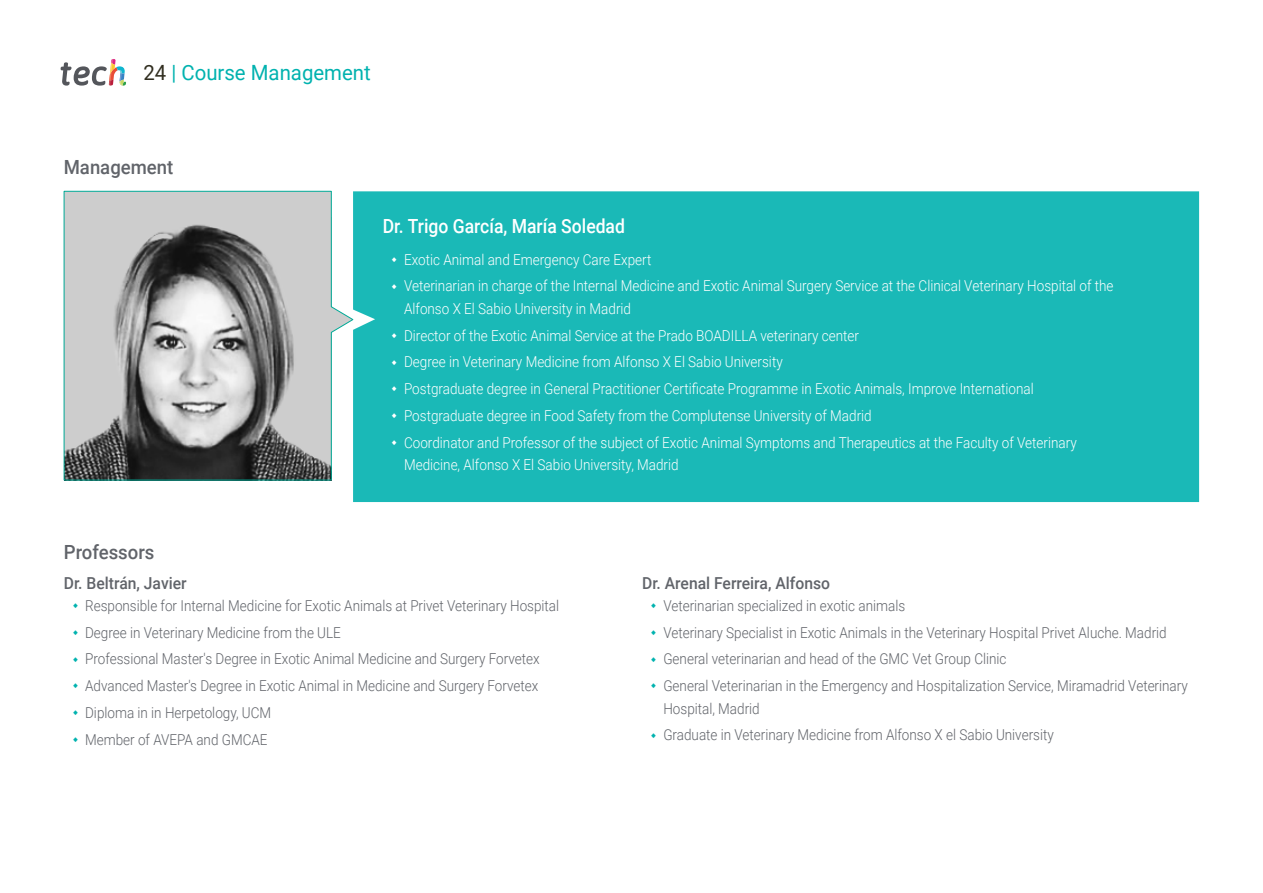
<style>
.page{position:relative;width:1263px;height:893px;background:#fff}
.page>*{position:absolute;margin:0;border:0;box-sizing:border-box;transform-origin:0 0}
.t1{font:21px "Roboto";color:#00b2af}
.t2{font:500 19.5px "Roboto";color:#fff;scale:.9 1}
.t3{font:500 19.5px "Roboto";color:#61646a;scale:.95 1}
.t4{font:500 16.5px "Roboto";color:#61646a;scale:.95 1}
.t5{font:300 15px/26.7px "Roboto";color:#61646a;scale:.9 1}
.t6{font:300 15px/26.7px "Roboto";color:#fff;scale:.9 1}
.s1{color:#312e20}
</style>
<div class="page">
<svg style="left:61px;top:59px;width:65px;height:27px"></svg>
<div style="left:353px;top:191px;width:846px;height:311px;background:#1ab9b7"></div>
<svg style="left:64px;top:191px;width:290px;height:289px"></svg>
<svg style="left:392px;top:257px;width:5px;height:5px"></svg>
<svg style="left:392px;top:284px;width:5px;height:5px"></svg>
<svg style="left:392px;top:333px;width:5px;height:5px"></svg>
<svg style="left:392px;top:360px;width:5px;height:5px"></svg>
<svg style="left:392px;top:386px;width:5px;height:5px"></svg>
<svg style="left:392px;top:413px;width:5px;height:5px"></svg>
<svg style="left:392px;top:440px;width:5px;height:5px"></svg>
<h1 class="t1" style="left:144px;top:57px;width:229px"><span class="s1">24</span> | Course Management</h1>
<h2 class="t3" style="left:64px;top:154px;width:117px">Management</h2>
<h2 class="t3" style="left:64px;top:539px;width:97px">Professors</h2>
<h2 class="t2" style="left:383px;top:212px;width:271px">Dr. Trigo García, María Soledad</h2>
<p class="t6" style="left:404px;top:245px;width:790px">Exotic Animal and Emergency Care Expert<br>Veterinarian in charge of the Internal Medicine and Exotic Animal Surgery Service at the Clinical Veterinary Hospital of the</p>
<p class="t6" style="left:404px;top:294px;width:749px">Alfonso X El Sabio University in Madrid<br>Director of the Exotic Animal Service at the Prado BOADILLA veterinary center<br>Degree in Veterinary Medicine from Alfonso X El Sabio University<br>Postgraduate degree in General Practitioner Certificate Programme in Exotic Animals, Improve International Postgraduate degree in Food Safety from the Complutense University of Madrid<br>Coordinator and Professor of the subject of Exotic Animal Symptoms and Therapeutics at the Faculty of Veterinary</p>
<p class="t6" style="left:404px;top:451px;width:307px">Medicine, Alfonso X El Sabio University, Madrid</p>
<p class="t4" style="left:64px;top:571px;width:131px">Dr. Beltrán, Javier</p>
<p class="t5" style="left:85px;top:592px;width:528px">Responsible for Internal Medicine for Exotic Animals at Privet Veterinary Hospital Degree in Veterinary Medicine from the ULE<br>Professional Master's Degree in Exotic Animal Medicine and Surgery Forvetex Advanced Master's Degree in Exotic Animal in Medicine and Surgery Forvetex Diploma in in Herpetology, UCM<br>Member of AVEPA and GMCAE</p>
<p class="t4" style="left:642px;top:571px;width:199px">Dr. Arenal Ferreira, Alfonso</p>
<p class="t5" style="left:663px;top:592px;width:584px">Veterinarian specialized in exotic animals<br>Veterinary Specialist in Exotic Animals in the Veterinary Hospital Privet Aluche. Madrid General veterinarian and head of the GMC Vet Group Clinic<br>General Veterinarian in the Emergency and Hospitalization Service, Miramadrid Veterinary</p>
<p class="t5" style="left:663px;top:694px;width:435px">Hospital, Madrid<br>Graduate in Veterinary Medicine from Alfonso X el Sabio University</p>
</div>
